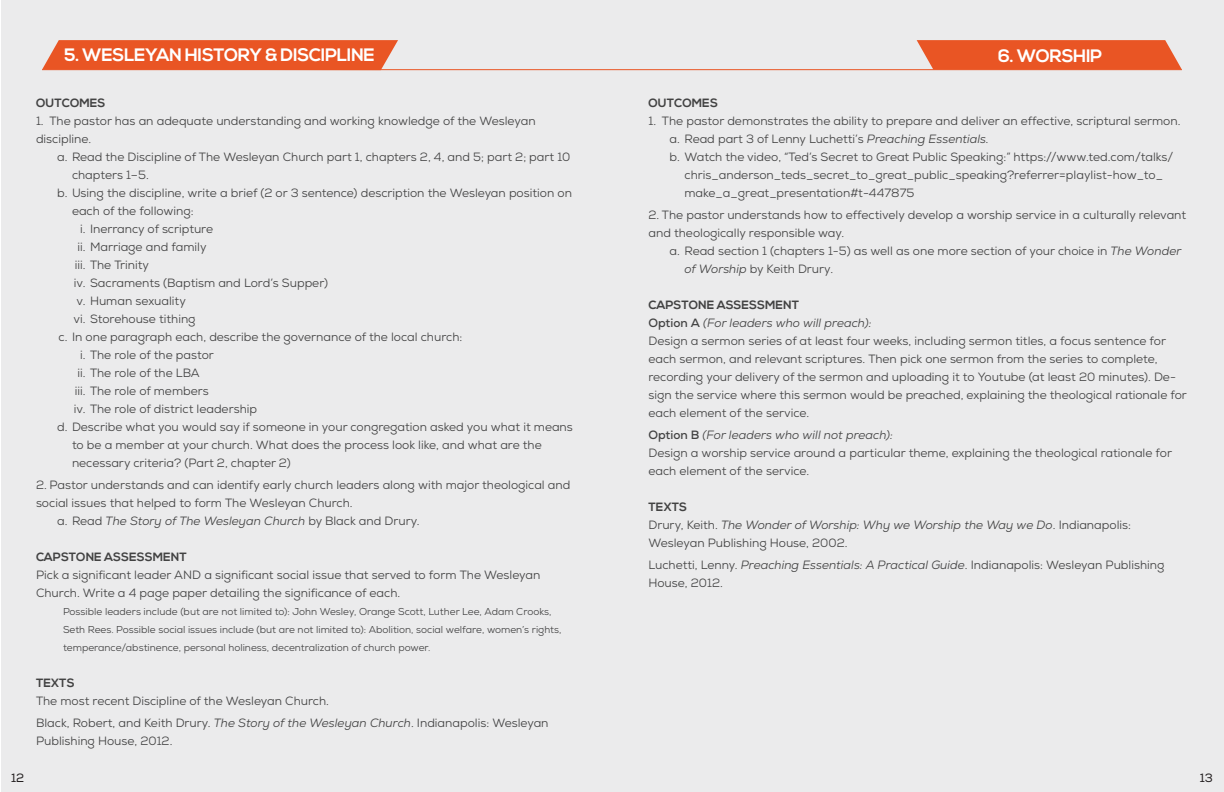
<style>
.page{position:relative;width:1224px;height:792px;background:#fff}
.page>*{position:absolute;margin:0;border:0;box-sizing:border-box;transform-origin:0 0}
.t1{font:700 18px "Nexa";letter-spacing:-.025em;color:#fff}
.t2{font:12px/18px "Nexa";color:#424242}
.t3{font:italic 12px "Nexa";color:#424242}
.t4{font:700 12px "Nexa";color:#424242}
.t5{font:12px "Nexa";color:#231f20}
.t6{font:10px/18px "Nexa";color:#424242}
.s1{font-style:normal}
.s2{font-style:italic}
.s3{font-weight:700;font-style:normal}
</style>
<div class="page">
<div style="left:1px;top:1px;width:612px;height:791px;background:#ebebec"></div>
<div style="left:613px;top:0;width:611px;height:792px;background:#ebebec"></div>
<svg style="left:42px;top:40px;width:356px;height:29px;background:#e95c2e"></svg>
<hr style="left:42px;top:69px;width:570px;height:1px;background:#e95524">
<svg style="left:917px;top:40px;width:265px;height:29px;background:#e95e31"></svg>
<hr style="left:612px;top:69px;width:570px;height:1px;background:#e95524">
<p class="t1" style="left:64px;top:44px;width:312px">5. WESLEYAN HISTORY &amp; DISCIPLINE</p>
<p class="t1" style="left:998px;top:45px;width:106px">6. WORSHIP</p>
<p class="t4" style="left:36px;top:96px;width:71px">OUTCOMES</p>
<p class="t2" style="left:36px;top:112px;width:501px">1. The pastor has an adequate understanding and working knowledge of the Wesleyan discipline.</p>
<p class="t2" style="left:72px;top:148px;width:500px;text-indent:-15px">a. Read the Discipline of The Wesleyan Church part 1, chapters 2, 4, and 5; part 2; part 10 chapters 1–5.</p>
<p class="t2" style="left:72px;top:184px;width:501px;text-indent:-15px">b. Using the discipline, write a brief (2 or 3 sentence) description the Wesleyan position on each of the following:</p>
<p class="t2" style="left:80px;top:220px;width:135px">i. Inerrancy of scripture</p>
<p class="t2" style="left:77px;top:238px;width:131px">ii. Marriage and family</p>
<p class="t2" style="left:75px;top:256px;width:76px">iii. The Trinity</p>
<p class="t2" style="left:74px;top:274px;width:256px">iv. Sacraments (Baptism and Lord’s Supper)</p>
<p class="t2" style="left:77px;top:292px;width:111px">v. Human sexuality</p>
<p class="t2" style="left:73px;top:310px;width:124px">vi. Storehouse tithing</p>
<p class="t2" style="left:59px;top:328px;width:405px">c. In one paragraph each, describe the governance of the local church:</p>
<p class="t2" style="left:80px;top:346px;width:135px">i. The role of the pastor</p>
<p class="t2" style="left:77px;top:364px;width:124px">ii. The role of the LBA</p>
<p class="t2" style="left:75px;top:382px;width:136px">iii. The role of members</p>
<p class="t2" style="left:74px;top:400px;width:185px">iv. The role of district leadership</p>
<p class="t2" style="left:72px;top:418px;width:502px;text-indent:-15px">d. Describe what you would say if someone in your congregation asked you what it means to be a member at your church. What does the process look like, and what are the necessary criteria? (Part 2, chapter 2)</p>
<p class="t2" style="left:36px;top:476px;width:536px">2. Pastor understands and can identify early church leaders along with major theological and social issues that helped to form The Wesleyan Church.</p>
<p class="t3" style="left:57px;top:513px;width:364px"><span class="s1">a. Read</span> The Story of The Wesleyan Church <span class="s1">by Black and Drury.</span></p>
<p class="t4" style="left:36px;top:550px;width:152px">CAPSTONE ASSESSMENT</p>
<p class="t2" style="left:36px;top:566px;width:506px">Pick a significant leader AND a significant social issue that served to form The Wesleyan<br>Church. Write a 4 page paper detailing the significance of each.</p>
<p class="t6" style="left:63px;top:602px;width:500px">Possible leaders include (but are not limited to): John Wesley, Orange Scott, Luther Lee, Adam Crooks,<br>Seth Rees. Possible social issues include (but are not limited to): Abolition, social welfare, women’s rights, temperance/abstinence, personal holiness, decentralization of church power.</p>
<p class="t4" style="left:36px;top:676px;width:40px">TEXTS</p>
<p class="t2" style="left:36px;top:692px;width:294px">The most recent Discipline of the Wesleyan Church.</p>
<p class="t2" style="left:36px;top:714px;width:514px">Black, Robert, and Keith Drury. <span class="s2">The Story of the Wesleyan Church</span>. Indianapolis: Wesleyan<br>Publishing House, 2012.</p>
<p class="t4" style="left:648px;top:96px;width:71px">OUTCOMES</p>
<p class="t2" style="left:648px;top:112px;width:534px">1. The pastor demonstrates the ability to prepare and deliver an effective, scriptural sermon.</p>
<p class="t2" style="left:670px;top:130px;width:321px">a. Read part 3 of Lenny Luchetti’s <span class="s2">Preaching Essentials.</span></p>
<p class="t2" style="left:684px;top:148px;width:490px;text-indent:-15px">b. Watch the video, “Ted’s Secret to Great Public Speaking:” https://www.ted.com/talks/ chris_anderson_teds_secret_to_great_public_speaking?referrer=playlist-how_to_ make_a_great_presentation#t-447875</p>
<p class="t2" style="left:648px;top:206px;width:539px">2. The pastor understands how to effectively develop a worship service in a culturally relevant and theologically responsible way.</p>
<p class="t2" style="left:684px;top:242px;width:498px;text-indent:-15px">a. Read section 1 (chapters 1-5) as well as one more section of your choice in <span class="s2">The Wonder of Worship</span> by Keith Drury.</p>
<p class="t4" style="left:648px;top:298px;width:152px">CAPSTONE ASSESSMENT</p>
<p class="t3" style="left:648px;top:315px;width:225px"><span class="s3">Option A</span> (For leaders who will preach):</p>
<p class="t2" style="left:648px;top:332px;width:540px">Design a sermon series of at least four weeks, including sermon titles, a focus sentence for each sermon, and relevant scriptures. Then pick one sermon from the series to complete, recording your delivery of the sermon and uploading it to Youtube (at least 20 minutes). De&shy;sign the service where this sermon would be preached, explaining the theological rationale for each element of the service.</p>
<p class="t3" style="left:648px;top:427px;width:246px"><span class="s3">Option B</span> (For leaders who will not preach):</p>
<p class="t2" style="left:648px;top:444px;width:525px">Design a worship service around a particular theme, explaining the theological rationale for each element of the service.</p>
<p class="t4" style="left:648px;top:500px;width:40px">TEXTS</p>
<p class="t2" style="left:648px;top:516px;width:484px">Drury, Keith. <span class="s2">The Wonder of Worship: Why we Worship the Way we Do</span>. Indianapolis:<br>Wesleyan Publishing House, 2002.</p>
<p class="t2" style="left:648px;top:556px;width:518px">Luchetti, Lenny. <span class="s2">Preaching Essentials: A Practical Guide</span>. Indianapolis: Wesleyan Publishing<br>House, 2012.</p>
<p class="t5" style="left:11px;top:771px;width:15px">12</p>
<p class="t5" style="left:1200px;top:771px;width:15px">13</p>
</div>
